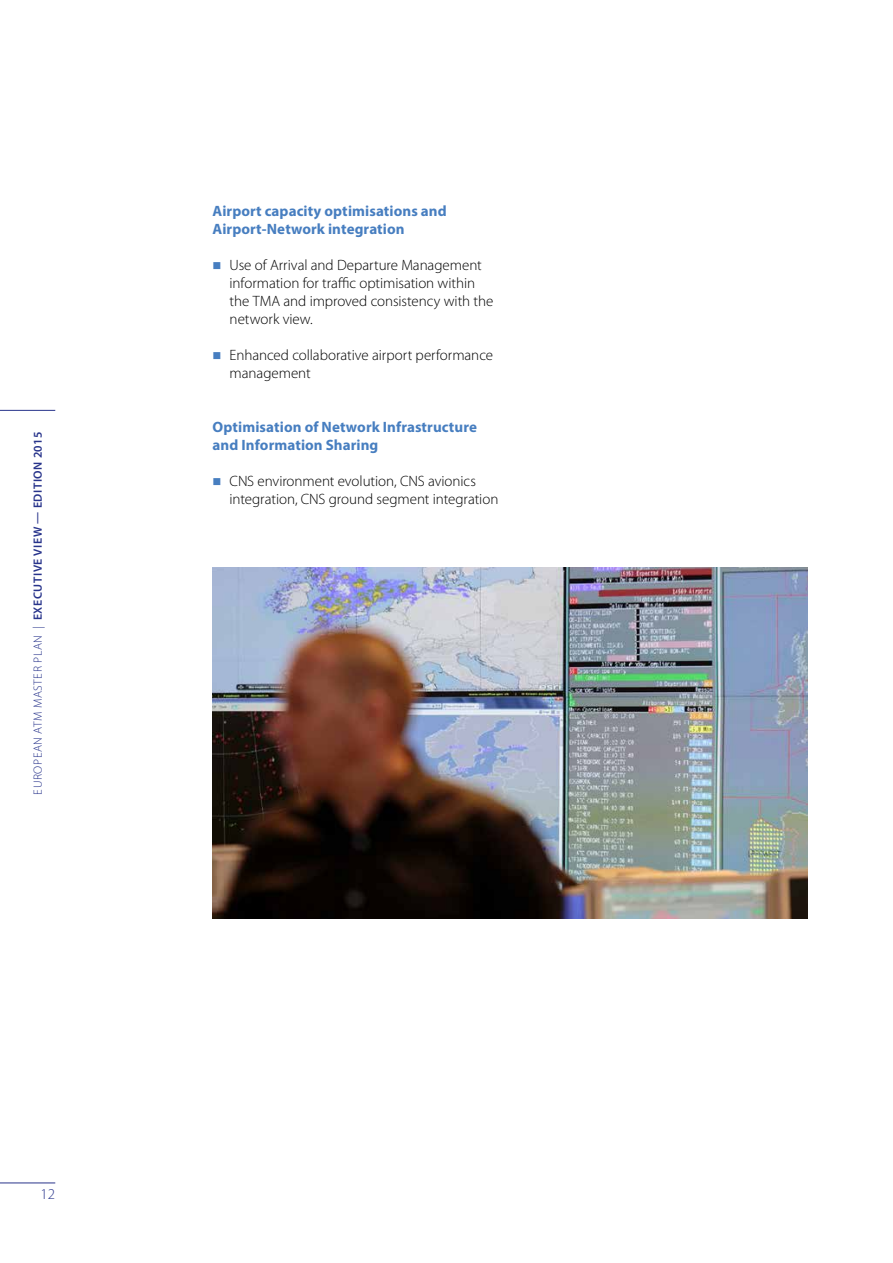
<style>
.page{position:relative;width:893px;height:1263px;background:#fff}
.page>*{position:absolute;margin:0;border:0;box-sizing:border-box;transform-origin:0 0}
.t1{font:300 15px/18px "Myriad Pro";letter-spacing:-.005em;color:#000}
.t2{font:700 15px/18px "Myriad Pro";letter-spacing:.005em;color:#477ec0}
.t3{font:300 15px "Myriad Pro";color:#28348b}
.t4{font:600 12px "Myriad Pro";letter-spacing:.045em;color:#28348b}
.s1{font-weight:300}
.s2{color:#477ec0}
</style>
<div class="page">
<hr style="left:0;top:1182px;width:55px;height:1px;background:#28348b">
<hr style="left:0;top:410px;width:55px;height:1px;background:#28348b">
<img style="left:213px;top:567px;width:595px;height:352px">
<p class="t4" style="left:30px;top:794px;width:364px;rotate:-90deg"><span class="s1">EUROPEAN ATM MASTER PLAN |</span> EXECUTIVE VIEW — EDITION 2015</p>
<p class="t3" style="left:41px;top:1186px;width:16px">12</p>
<p class="t2" style="left:213px;top:201px;width:236px">Airport capacity optimisations and<br>Airport-Network integration</p>
<p class="t1" style="left:230px;top:256px;width:265px;text-indent:-17px"><span class="s2">■</span> Use of Arrival and Departure Management information for traffic optimisation within the TMA and improved consistency with the network view.</p>
<p class="t1" style="left:230px;top:346px;width:265px;text-indent:-17px"><span class="s2">■</span> Enhanced collaborative airport performance management</p>
<p class="t2" style="left:213px;top:417px;width:266px">Optimisation of Network Infrastructure and Information Sharing</p>
<p class="t1" style="left:230px;top:472px;width:270px;text-indent:-17px"><span class="s2">■</span> CNS environment evolution, CNS avionics integration, CNS ground segment integration</p>
</div>
